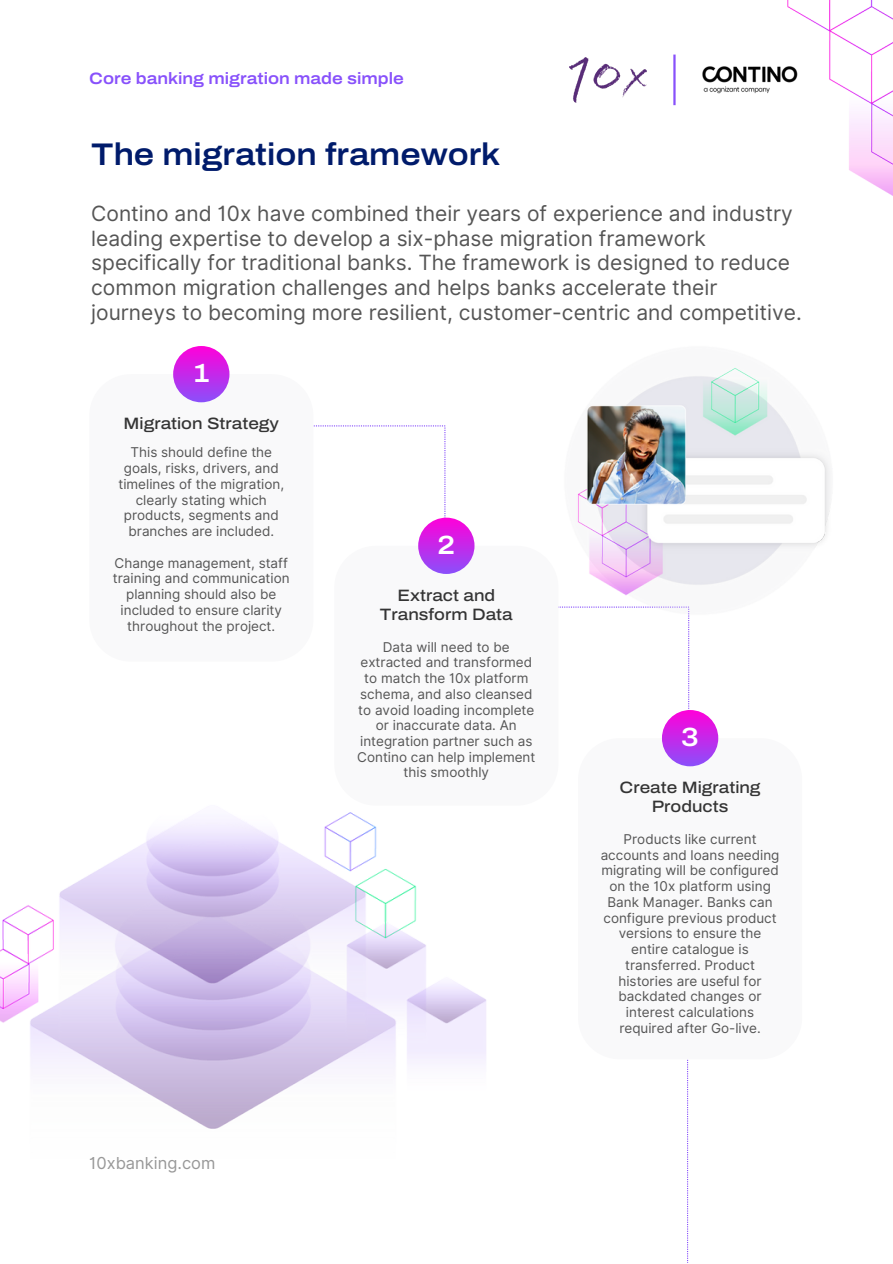
<style>
.page{position:relative;width:893px;height:1264px;background:#fff}
.page>*{position:absolute;margin:0;border:0;box-sizing:border-box;transform-origin:0 0}
.t1{font:600 31.2px "Archivo Semi Expanded";color:#001b6b}
.t2{font:600 26.4px "Archivo Semi Expanded";color:#fff}
.t3{font:21px/24.8px "Inter";color:#555}
.t4{font:500 16.5px/19px "Archivo Semi Expanded";color:#343434;text-align:center}
.t5{font:600 16.5px "Archivo Semi Expanded";color:#8851fb}
.t6{font:16.5px "Inter";color:#989898}
.t7{font:13.5px/15.8px "Inter";color:#555;text-align:center}
</style>
<div class="page">
<div style="left:173px;top:346px;width:56px;height:56px;background:linear-gradient(to bottom,#ff04da,#8e4cf9);border-radius:50%"></div>
<img style="left:787px;top:0;width:105px;height:196px">
<img style="left:569px;top:57px;width:77px;height:45px">
<img style="left:702px;top:62px;width:99px;height:35px">
<hr style="left:673px;top:55px;width:2px;height:50px;background:#8851fb">
<div style="left:418px;top:517px;width:56px;height:57px;background:linear-gradient(to bottom,#ff08da,#8b4cfa);border-radius:50%"></div>
<svg style="left:687px;top:1059px;width:1px;height:203px"></svg>
<div style="left:662px;top:710px;width:56px;height:56px;background:linear-gradient(to bottom,#ff04da,#8e4cf9);border-radius:50%"></div>
<img style="left:0;top:812px;width:486px;height:317px">
<img style="left:558px;top:367px;width:272px;height:259px">
<p class="t5" style="left:89px;top:69px;width:316px">Core banking migration made simple</p>
<p class="t1" style="left:91px;top:138px;width:411px">The migration framework</p>
<p class="t3" style="left:91px;top:201px;width:712px">Contino and 10x have combined their years of experience and industry leading expertise to develop a six-phase migration framework specifically for traditional banks. The framework is designed to reduce common migration challenges and helps banks accelerate their journeys to becoming more resilient, customer-centric and competitive.</p>
<p class="t2" style="left:193px;top:359px;width:18px">1</p>
<p class="t4" style="left:124px;top:414px;width:157px">Migration Strategy</p>
<p class="t7" style="left:118px;top:444px;width:167px">This should define the goals, risks, drivers, and timelines of the migration, clearly stating which products, segments and branches are included.</p>
<p class="t7" style="left:113px;top:555px;width:178px">Change management, staff training and communication planning should also be included to ensure clarity throughout the project.</p>
<p class="t6" style="left:89px;top:1152px;width:128px">10xbanking.com</p>
<p class="t2" style="left:437px;top:530px;width:19px">2</p>
<p class="t4" style="left:380px;top:586px;width:134px">Extract and<br>Transform Data</p>
<p class="t7" style="left:357px;top:638px;width:180px">Data will need to be extracted and transformed to match the 10x platform schema, and also cleansed to avoid loading incomplete or inaccurate data. An integration partner such as<br>Contino can help implement this smoothly</p>
<p class="t2" style="left:681px;top:722px;width:19px">3</p>
<p class="t4" style="left:619px;top:778px;width:142px">Create Migrating<br>Products</p>
<p class="t7" style="left:600px;top:831px;width:180px">Products like current accounts and loans needing migrating will be configured on the 10x platform using<br>Bank Manager. Banks can configure previous product versions to ensure the entire catalogue is transferred. Product histories are useful for backdated changes or interest calculations required after Go-live.</p>
</div>
